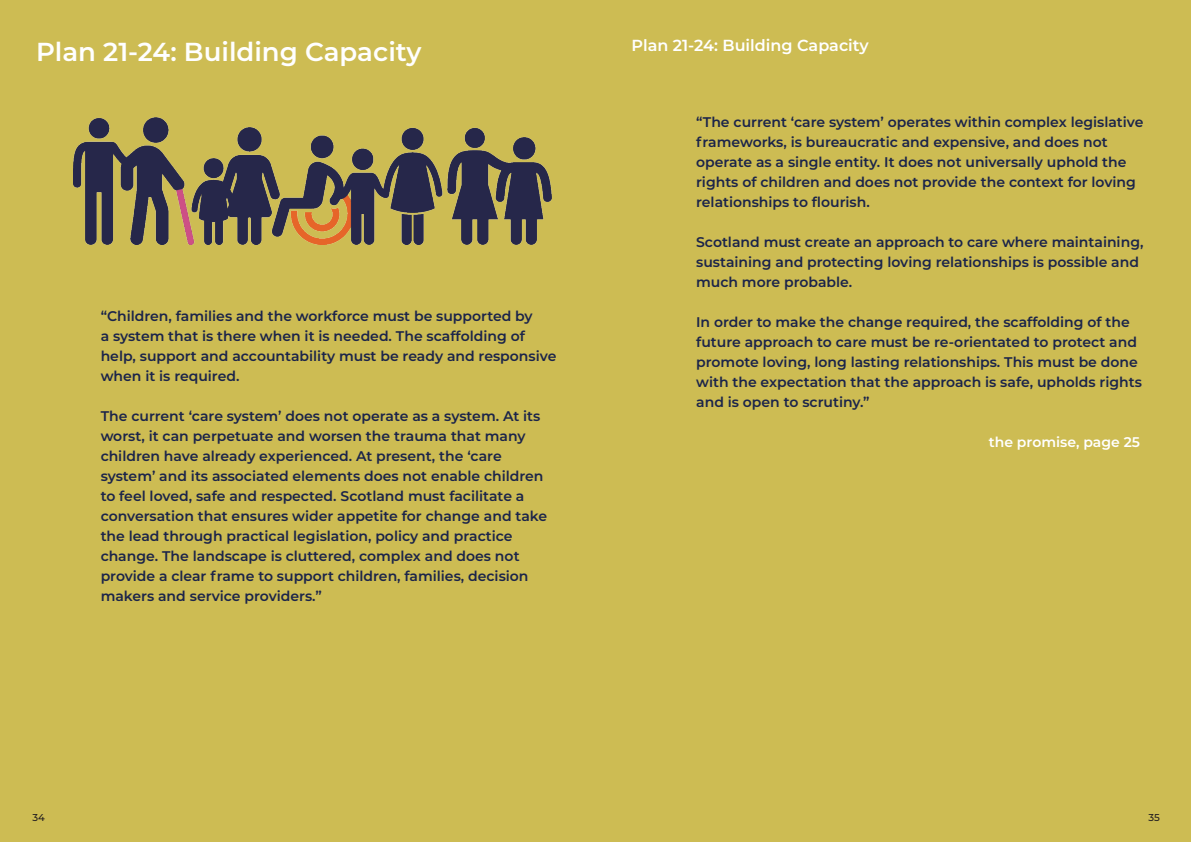
<style>
.page{position:relative;width:1191px;height:842px;background:#cdbc53}
.page>*{position:absolute;margin:0;border:0;box-sizing:border-box;transform-origin:0 0}
.t1{font:600 26px "Montserrat";color:#fff}
.t2{font:600 16px "Montserrat";color:#fff}
.t3{font:600 14px/20px "Montserrat";color:#1b244a}
.t4{font:600 14px "Montserrat";color:#fff}
.t5{font:500 10px "Montserrat";color:#231f20}
</style>
<div class="page">
<img style="left:74px;top:118px;width:477px;height:127px">
<h1 class="t1" style="left:36px;top:34px;width:387px">Plan 21-24: Building Capacity</h1>
<p class="t2" style="left:631px;top:34px;width:239px">Plan 21-24: Building Capacity</p>
<p class="t3" style="left:101px;top:306px;width:457px">“Children, families and the workforce must be supported by<br>a system that is there when it is needed. The scaffolding of help, support and accountability must be ready and responsive when it is required.</p>
<p class="t3" style="left:101px;top:406px;width:448px">The current ‘care system’ does not operate as a system. At its worst, it can perpetuate and worsen the trauma that many children have already experienced. At present, the ‘care system’ and its associated elements does not enable children to feel loved, safe and respected. Scotland must facilitate a conversation that ensures wider appetite for change and take the lead through practical legislation, policy and practice change. The landscape is cluttered, complex and does not provide a clear frame to support children, families, decision makers and service providers.”</p>
<p class="t3" style="left:696px;top:111px;width:449px">“The current ‘care system’ operates within complex legislative frameworks, is bureaucratic and expensive, and does not operate as a single entity. It does not universally uphold the rights of children and does not provide the context for loving relationships to flourish.</p>
<p class="t3" style="left:696px;top:231px;width:449px">Scotland must create an approach to care where maintaining, sustaining and protecting loving relationships is possible and much more probable.</p>
<p class="t3" style="left:696px;top:311px;width:447px">In order to make the change required, the scaffolding of the future approach to care must be re-orientated to protect and promote loving, long lasting relationships. This must be done with the expectation that the approach is safe, upholds rights and is open to scrutiny.”</p>
<p class="t4" style="left:988px;top:432px;width:153px">the promise, page 25</p>
<p class="t5" style="left:33px;top:810px;width:14px">34</p>
<p class="t5" style="left:1148px;top:810px;width:13px">35</p>
</div>
